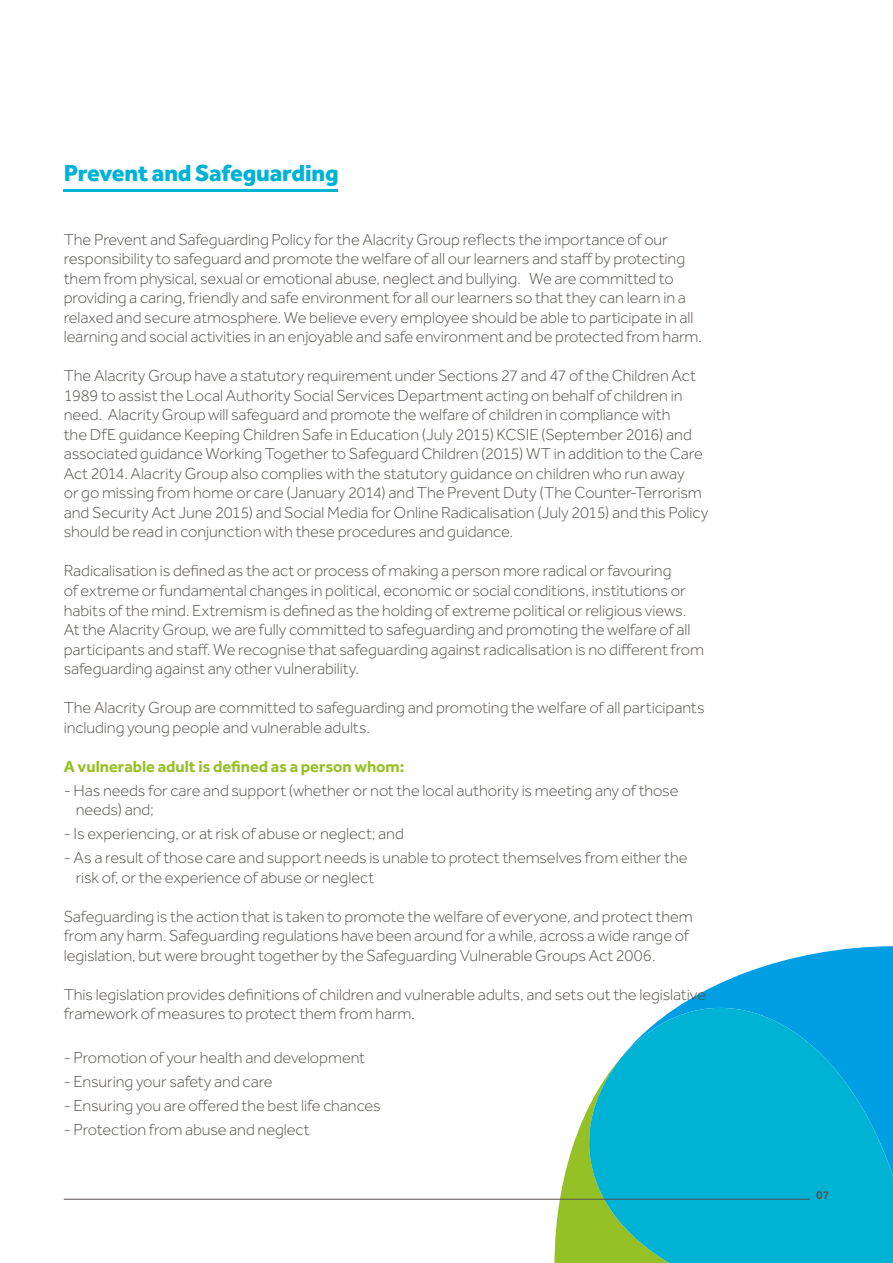
<style>
.page{position:relative;width:893px;height:1263px;background:#fff}
.page>*{position:absolute;margin:0;border:0;box-sizing:border-box;transform-origin:0 0}
.t1{font:800 24px "Effra";letter-spacing:-.01em;color:#00b2d3}
.t2{font:300 16.5px/19.5px "Effra";letter-spacing:-.005em;color:#56514e}
.t3{font:700 16.5px "Effra";color:#95c127}
.t4{font:500 12px "Effra";color:#56514e}
</style>
<div class="page">
<svg style="left:547px;top:1113px;width:39px;height:150px;fill:#95c127"></svg>
<svg style="left:688px;top:946px;width:205px;height:54px;fill:#009fe3"></svg>
<svg style="left:586px;top:1000px;width:307px;height:263px;background:#15b4cf"></svg>
<hr style="left:64px;top:1199px;width:746px;height:1px;background:#56514e">
<hr style="left:64px;top:189px;width:274px;height:2px;background:#00b2d3">
<h1 class="t1" style="left:64px;top:158px;width:277px">Prevent and Safeguarding</h1>
<p class="t2" style="left:64px;top:230px;width:640px">The Prevent and Safeguarding Policy for the Alacrity Group reflects the importance of our responsibility to safeguard and promote the welfare of all our learners and staff by protecting them from physical, sexual or emotional abuse, neglect and bullying. We are committed to providing a caring, friendly and safe environment for all our learners so that they can learn in a relaxed and secure atmosphere. We believe every employee should be able to participate in all learning and social activities in an enjoyable and safe environment and be protected from harm.</p>
<p class="t2" style="left:64px;top:366px;width:646px">The Alacrity Group have a statutory requirement under Sections 27 and 47 of the Children Act 1989 to assist the Local Authority Social Services Department acting on behalf of children in need. Alacrity Group will safeguard and promote the welfare of children in compliance with<br>the DfE guidance Keeping Children Safe in Education (July 2015) KCSIE (September 2016) and associated guidance Working Together to Safeguard Children (2015) WT in addition to the Care Act 2014. Alacrity Group also complies with the statutory guidance on children who run away<br>or go missing from home or care (January 2014) and The Prevent Duty (The Counter-Terrorism and Security Act June 2015) and Social Media for Online Radicalisation (July 2015) and this Policy should be read in conjunction with these procedures and guidance.</p>
<p class="t2" style="left:64px;top:561px;width:642px">Radicalisation is defined as the act or process of making a person more radical or favouring<br>of extreme or fundamental changes in political, economic or social conditions, institutions or habits of the mind. Extremism is defined as the holding of extreme political or religious views.<br>At the Alacrity Group, we are fully committed to safeguarding and promoting the welfare of all participants and staff. We recognise that safeguarding against radicalisation is no different from safeguarding against any other vulnerability.</p>
<p class="t2" style="left:64px;top:698px;width:642px">The Alacrity Group are committed to safeguarding and promoting the welfare of all participants including young people and vulnerable adults.</p>
<p class="t3" style="left:64px;top:756px;width:342px">A vulnerable adult is defined as a person whom:</p>
<p class="t2" style="left:76px;top:780px;width:604px;text-indent:-12px">- Has needs for care and support (whether or not the local authority is meeting any of those needs) and;</p>
<p class="t2" style="left:64px;top:824px;width:342px">- Is experiencing, or at risk of abuse or neglect; and</p>
<p class="t2" style="left:76px;top:848px;width:613px;text-indent:-12px">- As a result of those care and support needs is unable to protect themselves from either the risk of, or the experience of abuse or neglect</p>
<p class="t2" style="left:64px;top:906px;width:630px">Safeguarding is the action that is taken to promote the welfare of everyone, and protect them from any harm. Safeguarding regulations have been around for a while, across a wide range of legislation, but were brought together by the Safeguarding Vulnerable Groups Act 2006.</p>
<p class="t2" style="left:64px;top:984px;width:644px">This legislation provides definitions of children and vulnerable adults, and sets out the legislative framework of measures to protect them from harm.</p>
<p class="t2" style="left:64px;top:1047px;width:303px">- Promotion of your health and development</p>
<p class="t2" style="left:64px;top:1071px;width:210px">- Ensuring your safety and care</p>
<p class="t2" style="left:64px;top:1095px;width:318px">- Ensuring you are offered the best life chances</p>
<p class="t2" style="left:64px;top:1119px;width:247px">- Protection from abuse and neglect</p>
<p class="t4" style="left:816px;top:1188px;width:14px">07</p>
</div>
